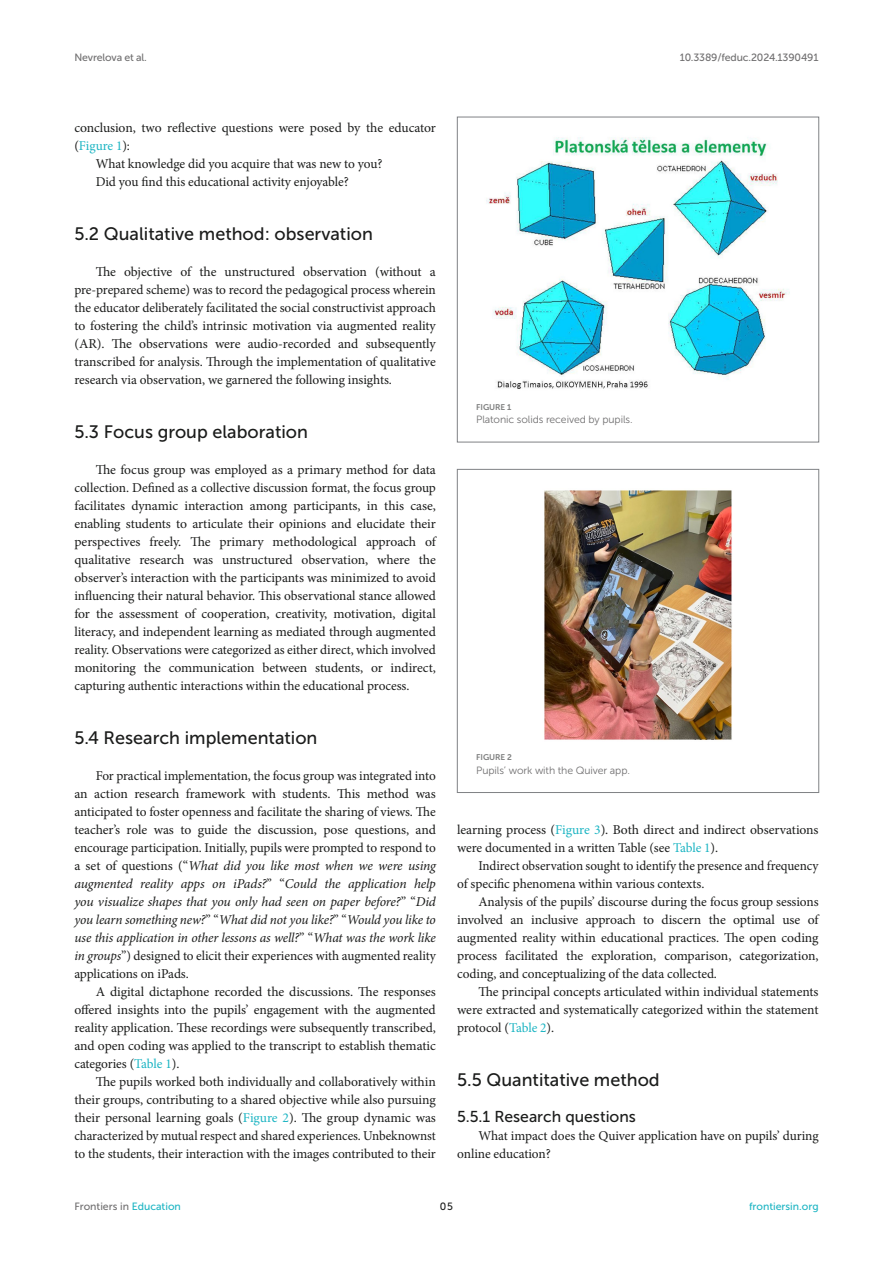
<style>
.page{position:relative;width:893px;height:1263px;background:#fff}
.page>*{position:absolute;margin:0;border:0;box-sizing:border-box;transform-origin:0 0}
.HEAD_2{font:18px "Museo Sans 500";color:#1b1c1b}
.HEAD_3_after_HEAD_2{font:15.75px "Museo Sans 500";color:#1b1c1b}
.TEXT_FLUSH{font:13.5px/18px "Minion Pro";letter-spacing:-.005em;color:#1b1c1b;text-align:justify}
.TEXT{font:13.5px/18px "Minion Pro";letter-spacing:-.005em;color:#1b1c1b;text-align:justify}
.t1{font:10.5px "Museo Sans 500";letter-spacing:-.015em;color:#706f70}
.FIG_LEG{font:10.5px "Museo Sans 300";letter-spacing:-.01em;color:#706f70}
.t2{font:10.5px "Museo Sans 500";color:#1db5c3}
.t3{font:10.5px "Museo Sans 500";color:#1b1c1b}
.FIG_HD{font:8.25px "Museo Sans 700";letter-spacing:-.01em;color:#7e7f7f}
.s1{color:#1db5c3}
.s2{font-style:italic}
</style>
<div class="page">
<img style="left:486px;top:137px;width:304px;height:252px">
<div style="left:457px;top:117px;width:362px;height:325px;border:1px solid #808285"></div>
<img style="left:544px;top:490px;width:188px;height:250px">
<div style="left:457px;top:469px;width:362px;height:324px;border:1px solid #808285"></div>
<p class="t1" style="left:74px;top:51px;width:74px">Nevrelova et al.</p>
<p class="t1" style="left:680px;top:51px;width:140px">10.3389/feduc.2024.1390491</p>
<p class="TEXT" style="left:74px;top:119px;width:363px">conclusion, two reflective questions were posed by the educator (<span class="s1">Figure 1</span>):</p>
<p class="TEXT" style="left:96px;top:155px;width:288px">What knowledge did you acquire that was new to you?</p>
<p class="TEXT" style="left:96px;top:173px;width:255px">Did you find this educational activity enjoyable?</p>
<p class="HEAD_2" style="left:74px;top:224px;width:300px">5.2 Qualitative method: observation</p>
<p class="TEXT_FLUSH" style="left:74px;top:263px;width:363px;text-indent:21px">The objective of the unstructured observation (without a pre-prepared scheme) was to record the pedagogical process wherein the educator deliberately facilitated the social constructivist approach to fostering the child’s intrinsic motivation via augmented reality (AR). The observations were audio-recorded and subsequently transcribed for analysis. Through the implementation of qualitative research via observation, we garnered the following insights.</p>
<p class="HEAD_2" style="left:74px;top:422px;width:235px">5.3 Focus group elaboration</p>
<p class="TEXT_FLUSH" style="left:74px;top:461px;width:363px;text-indent:21px">The focus group was employed as a primary method for data collection. Defined as a collective discussion format, the focus group facilitates dynamic interaction among participants, in this case, enabling students to articulate their opinions and elucidate their perspectives freely. The primary methodological approach of qualitative research was unstructured observation, where the observer’s interaction with the participants was minimized to avoid influencing their natural behavior. This observational stance allowed for the assessment of cooperation, creativity, motivation, digital literacy, and independent learning as mediated through augmented reality. Observations were categorized as either direct, which involved monitoring the communication between students, or indirect, capturing authentic interactions within the educational process.</p>
<p class="HEAD_2" style="left:74px;top:728px;width:245px">5.4 Research implementation</p>
<p class="TEXT_FLUSH" style="left:74px;top:767px;width:363px;text-indent:21px">For practical implementation, the focus group was integrated into an action research framework with students. This method was anticipated to foster openness and facilitate the sharing of views. The teacher’s role was to guide the discussion, pose questions, and encourage participation. Initially, pupils were prompted to respond to a set of questions (“<span class="s2">What did you like most when we were using augmented reality apps on iPads?</span>” “<span class="s2">Could the application help you visualize shapes that you only had seen on paper before?</span>” “<span class="s2">Did you learn something new?</span>” “<span class="s2">What did not you like?</span>” “<span class="s2">Would you like to use this application in other lessons as well?</span>” “<span class="s2">What was the work like in groups</span>”) designed to elicit their experiences with augmented reality applications on iPads.</p>
<p class="TEXT" style="left:74px;top:983px;width:363px;text-indent:21px">A digital dictaphone recorded the discussions. The responses offered insights into the pupils’ engagement with the augmented reality application. These recordings were subsequently transcribed, and open coding was applied to the transcript to establish thematic categories (<span class="s1">Table 1</span>).</p>
<p class="TEXT" style="left:74px;top:1073px;width:363px;text-indent:21px">The pupils worked both individually and collaboratively within their groups, contributing to a shared objective while also pursuing their personal learning goals (<span class="s1">Figure 2</span>). The group dynamic was characterized by mutual respect and shared experiences. Unbeknownst to the students, their interaction with the images contributed to their</p>
<p class="FIG_HD" style="left:476px;top:402px;width:37px">FIGURE 1</p>
<p class="FIG_LEG" style="left:476px;top:414px;width:158px">Platonic solids received by pupils.</p>
<p class="FIG_HD" style="left:476px;top:753px;width:37px">FIGURE 2</p>
<p class="FIG_LEG" style="left:476px;top:764px;width:155px">Pupils’ work with the Quiver app.</p>
<p class="TEXT" style="left:457px;top:821px;width:363px">learning process (<span class="s1">Figure 3</span>). Both direct and indirect observations were documented in a written Table (see <span class="s1">Table 1</span>).</p>
<p class="TEXT" style="left:457px;top:857px;width:363px;text-indent:21px">Indirect observation sought to identify the presence and frequency of specific phenomena within various contexts.</p>
<p class="TEXT" style="left:457px;top:893px;width:363px;text-indent:21px">Analysis of the pupils’ discourse during the focus group sessions involved an inclusive approach to discern the optimal use of augmented reality within educational practices. The open coding process facilitated the exploration, comparison, categorization, coding, and conceptualizing of the data collected.</p>
<p class="TEXT" style="left:457px;top:983px;width:363px;text-indent:21px">The principal concepts articulated within individual statements were extracted and systematically categorized within the statement protocol (<span class="s1">Table 2</span>).</p>
<p class="HEAD_2" style="left:457px;top:1070px;width:204px">5.5 Quantitative method</p>
<p class="HEAD_3_after_HEAD_2" style="left:457px;top:1108px;width:180px">5.5.1 Research questions</p>
<p class="TEXT_FLUSH" style="left:457px;top:1127px;width:363px;text-indent:21px">What impact does the Quiver application have on pupils’ during online education?</p>
<p class="t1" style="left:74px;top:1200px;width:108px">Frontiers in <span class="s1">Education</span></p>
<p class="t3" style="left:440px;top:1200px;width:14px">05</p>
<p class="t2" style="left:749px;top:1200px;width:71px">frontiersin.org</p>
</div>
